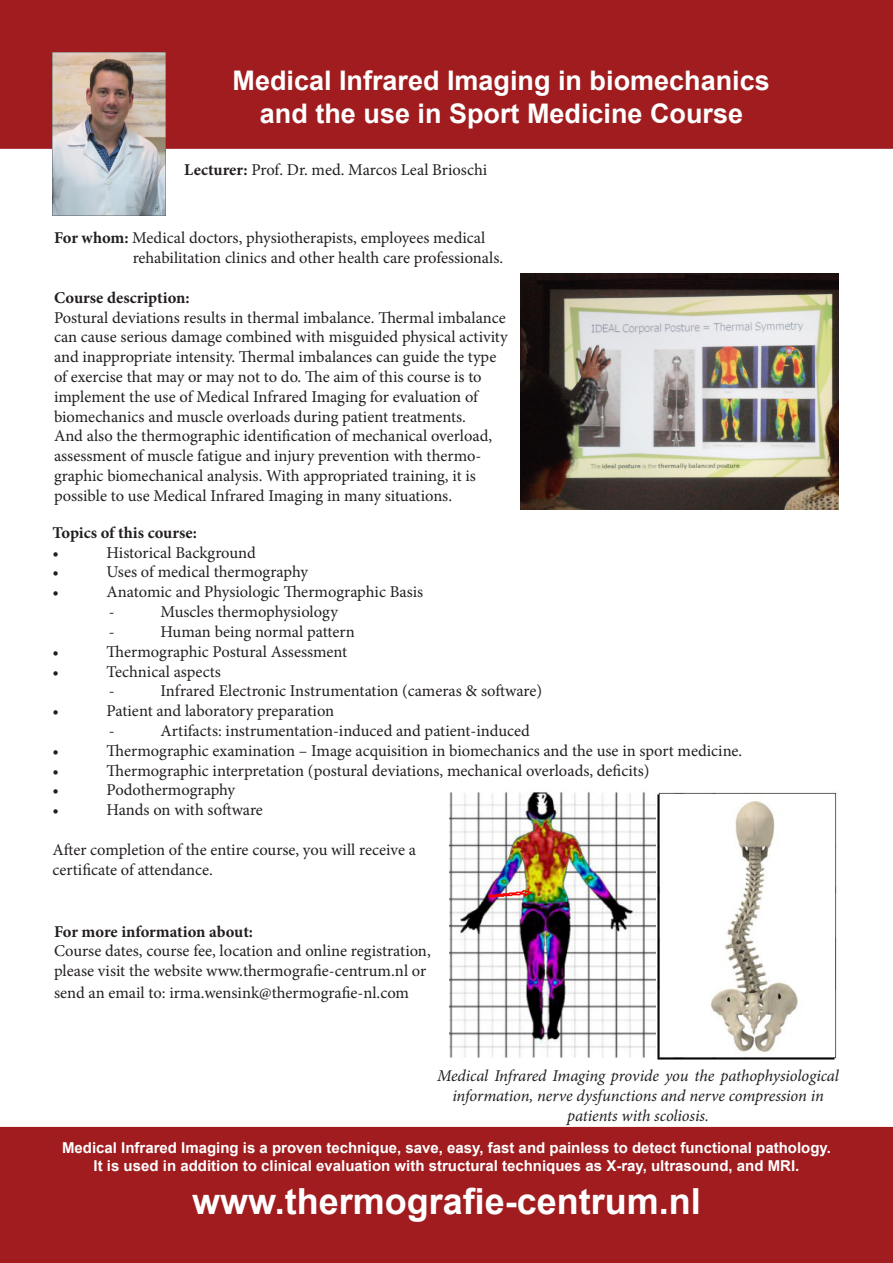
<style>
.page{position:relative;width:893px;height:1263px;background:#fff}
.page>*{position:absolute;margin:0;border:0;box-sizing:border-box;transform-origin:0 0}
.t1{font:700 36px "Arial";color:#fff}
.t2{font:700 27px "Arial";color:#fff}
.t3{font:16.5px/19.8px "Minion Pro";color:#231f20}
.t4{font:italic 16.5px/19.8px "Minion Pro";letter-spacing:-.01em;color:#231f20;text-align:center}
.t5{font:700 16.5px "Minion Pro";color:#231f20}
.t6{font:700 15px "Arial";color:#fff}
.s1{font-weight:700}
</style>
<div class="page">
<div style="left:0;top:0;width:893px;height:149px;background:#a01c1f"></div>
<div style="left:0;top:1127px;width:893px;height:136px;background:#a01c1f"></div>
<img style="left:52px;top:52px;width:113px;height:163px">
<img style="left:521px;top:274px;width:318px;height:236px">
<img style="left:450px;top:792px;width:387px;height:268px">
<p class="t2" style="left:233px;top:63px;width:539px">Medical Infrared Imaging in biomechanics</p>
<p class="t2" style="left:260px;top:95px;width:485px">and the use in Sport Medicine Course</p>
<p class="t3" style="left:184px;top:160px;width:304px"><span class="s1">Lecturer:</span> Prof. Dr. med. Marcos Leal Brioschi</p>
<p class="t3" style="left:54px;top:228px;width:433px"><span class="s1">For whom:</span> Medical doctors, physiotherapists, employees medical</p>
<p class="t3" style="left:133px;top:248px;width:372px">rehabilitation clinics and other health care professionals.</p>
<p class="t5" style="left:54px;top:286px;width:137px">Course description:</p>
<p class="t3" style="left:54px;top:307px;width:455px">Postural deviations results in thermal imbalance. Thermal imbalance can cause serious damage combined with misguided physical activity and inappropriate intensity. Thermal imbalances can guide the type of exercise that may or may not to do. The aim of this course is to implement the use of Medical Infrared Imaging for evaluation of biomechanics and muscle overloads during patient treatments.</p>
<p class="t3" style="left:54px;top:426px;width:440px">And also the thermographic identification of mechanical overload, assessment of muscle fatigue and injury prevention with thermo&shy;graphic biomechanical analysis. With appropriated training, it is possible to use Medical Infrared Imaging in many situations.</p>
<p class="t5" style="left:53px;top:521px;width:146px">Topics of this course:</p>
<p class="t3" style="left:53px;top:543px;width:8px">•</p>
<p class="t3" style="left:107px;top:543px;width:151px">Historical Background</p>
<p class="t3" style="left:53px;top:562px;width:8px">•</p>
<p class="t3" style="left:107px;top:562px;width:203px">Uses of medical thermography</p>
<p class="t3" style="left:53px;top:582px;width:8px">•</p>
<p class="t3" style="left:107px;top:582px;width:318px">Anatomic and Physiologic Thermographic Basis</p>
<p class="t3" style="left:109px;top:602px;width:7px">-</p>
<p class="t3" style="left:161px;top:602px;width:179px">Muscles thermophysiology</p>
<p class="t3" style="left:109px;top:622px;width:7px">-</p>
<p class="t3" style="left:161px;top:622px;width:196px">Human being normal pattern</p>
<p class="t3" style="left:53px;top:642px;width:8px">•</p>
<p class="t3" style="left:107px;top:642px;width:242px">Thermographic Postural Assessment</p>
<p class="t3" style="left:53px;top:661px;width:8px">•</p>
<p class="t3" style="left:107px;top:661px;width:116px">Technical aspects</p>
<p class="t3" style="left:109px;top:681px;width:7px">-</p>
<p class="t3" style="left:161px;top:681px;width:383px">Infrared Electronic Instrumentation (cameras &amp; software)</p>
<p class="t3" style="left:53px;top:701px;width:8px">•</p>
<p class="t3" style="left:107px;top:701px;width:229px">Patient and laboratory preparation</p>
<p class="t3" style="left:109px;top:721px;width:7px">-</p>
<p class="t3" style="left:161px;top:721px;width:371px">Artifacts: instrumentation-induced and patient-induced</p>
<p class="t3" style="left:53px;top:741px;width:8px">•</p>
<p class="t3" style="left:107px;top:741px;width:637px">Thermographic examination – Image acquisition in biomechanics and the use in sport medicine.</p>
<p class="t3" style="left:53px;top:760px;width:8px">•</p>
<p class="t3" style="left:107px;top:760px;width:544px">Thermographic interpretation (postural deviations, mechanical overloads, deficits)</p>
<p class="t3" style="left:53px;top:780px;width:8px">•</p>
<p class="t3" style="left:107px;top:780px;width:130px">Podothermography</p>
<p class="t3" style="left:53px;top:800px;width:8px">•</p>
<p class="t3" style="left:107px;top:800px;width:158px">Hands on with software</p>
<p class="t3" style="left:53px;top:840px;width:365px">After completion of the entire course, you will receive a</p>
<p class="t3" style="left:53px;top:859px;width:162px">certificate of attendance.</p>
<p class="t5" style="left:54px;top:920px;width:201px">For more information about:</p>
<p class="t3" style="left:54px;top:941px;width:378px">Course dates, course fee, location and online registration, please visit the website www.thermografie-centrum.nl or</p>
<p class="t3" style="left:54px;top:983px;width:357px">send an email to: irma.wensink@thermografie-nl.com</p>
<p class="t4" style="left:437px;top:1066px;width:403px">Medical Infrared Imaging provide you the pathophysiological information, nerve dysfunctions and nerve compression in</p>
<p class="t4" style="left:567px;top:1105px;width:143px">patients with scoliosis.</p>
<p class="t6" style="left:62px;top:1138px;width:770px">Medical Infrared Imaging is a proven technique, save, easy, fast and painless to detect functional pathology.</p>
<p class="t6" style="left:94px;top:1156px;width:707px">It is used in addition to clinical evaluation with structural techniques as X-ray, ultrasound, and MRI.</p>
<p class="t1" style="left:192px;top:1177px;width:510px">www.thermografie-centrum.nl</p>
</div>
